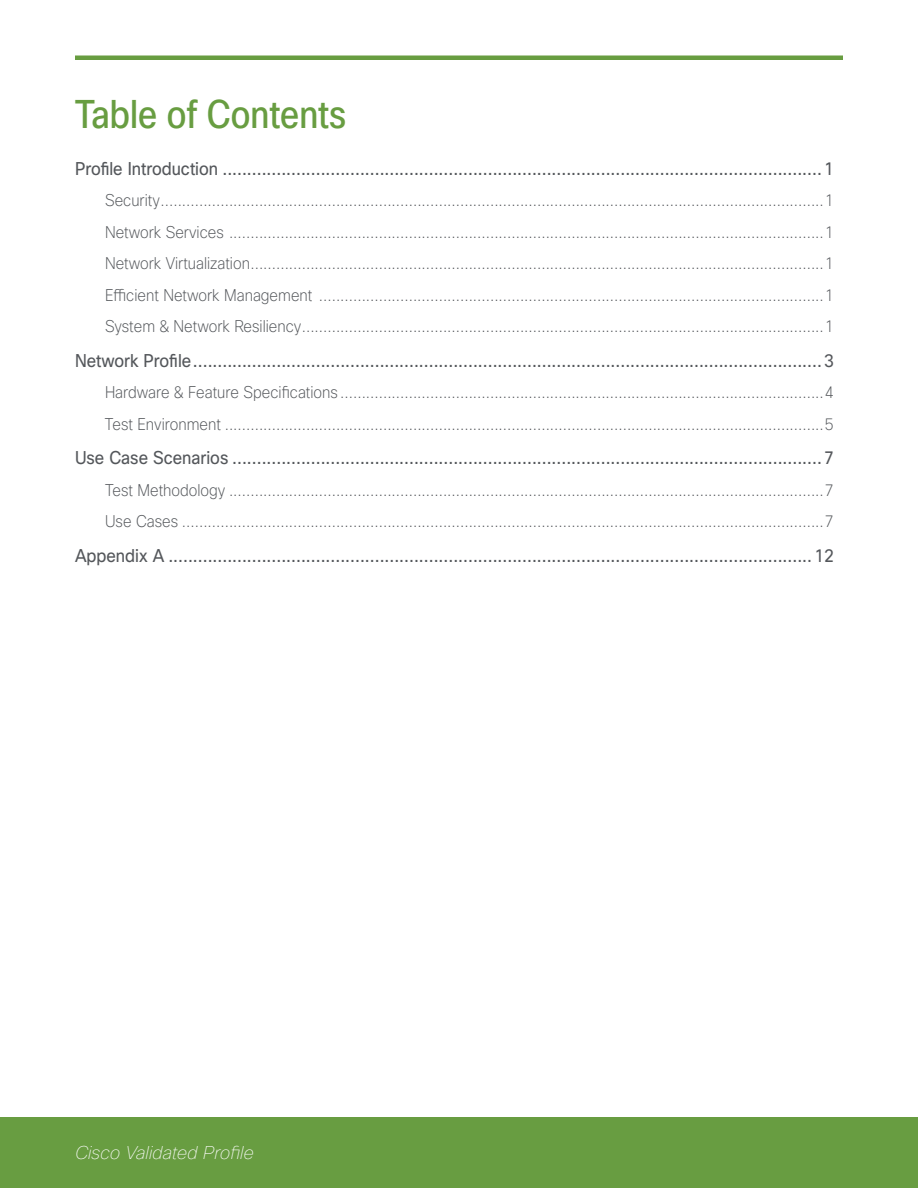
<style>
.page{position:relative;width:918px;height:1188px;background:#fff}
.page>*{position:absolute;margin:0;border:0;box-sizing:border-box;transform-origin:0 0}
.t1{font:condensed 39px "Cisco Sans";color:#689d41}
.t2{font:18px "Cisco Sans";color:#54575b;scale:.91 1}
.t3{font:italic 100 18px "Cisco Sans";color:#fff}
.t4{font:200 16.5px/31.5px "Cisco Sans";color:#54575b;scale:.91 1}
</style>
<div class="page">
<div style="left:0;top:1118px;width:918px;height:70px;background:#689d41"></div>
<hr style="left:75px;top:56px;width:768px;height:4px;background:#689d41">
<h1 class="t1" style="left:75px;top:90px;width:273px">Table of Contents</h1>
<p class="t2" style="left:75px;top:157px;width:836px">Profile Introduction ..........................................................................................................................1</p>
<p class="t4" style="left:105px;top:185px;width:803px;text-align:justify">Security...........................................................................................................................................................1<br>Network Services ...........................................................................................................................................1<br>Network Virtualization......................................................................................................................................1<br>Efficient Network Management ......................................................................................................................1<br>System &amp; Network Resiliency..........................................................................................................................1</p>
<p class="t2" style="left:75px;top:349px;width:836px">Network Profile................................................................................................................................3</p>
<p class="t4" style="left:105px;top:377px;width:803px">Hardware &amp; Feature Specifications .................................................................................................................4<br>Test Environment ............................................................................................................................................5</p>
<p class="t2" style="left:75px;top:446px;width:836px">Use Case Scenarios ........................................................................................................................7</p>
<p class="t4" style="left:105px;top:474px;width:803px">Test Methodology ...........................................................................................................................................7<br>Use Cases ......................................................................................................................................................7</p>
<p class="t2" style="left:75px;top:544px;width:836px">Appendix A ...................................................................................................................................12</p>
<p class="t3" style="left:75px;top:1141px;width:180px">Cisco Validated Profile</p>
</div>
